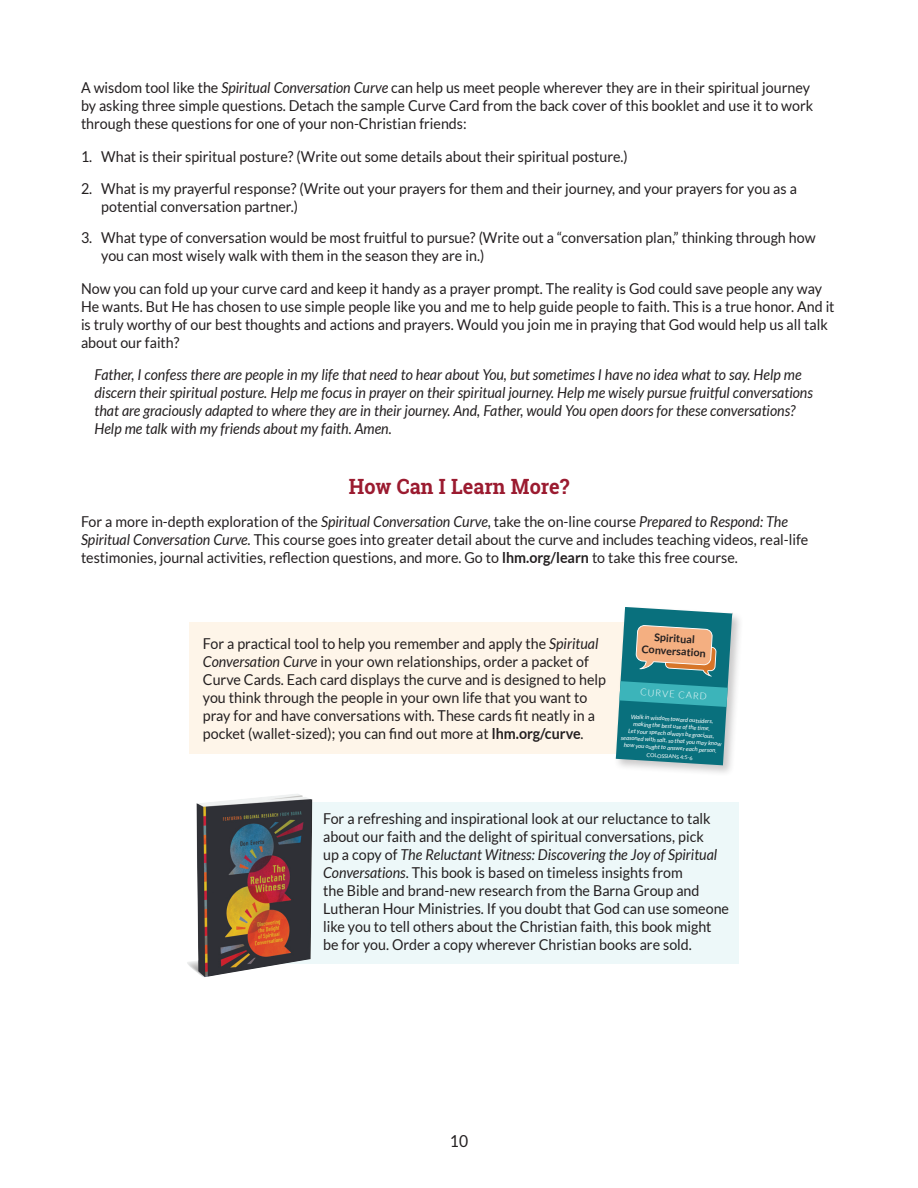
<style>
.page{position:relative;width:918px;height:1188px;background:#fff}
.page>*{position:absolute;margin:0;border:0;box-sizing:border-box;transform-origin:0 0}
.t1{font:700 21px "Roboto Slab";color:#9b1b30;scale:.95 1}
.t2{font:16.5px "Lato";color:#231f20;scale:.95 1}
.t3{font:15px/18px "Lato";color:#231f20;scale:.95 1}
.t4{font:italic 15px/18px "Lato";color:#231f20;scale:.95 1}
.t5{font:700 10.65px/12.8px "Lato";color:#231f20;text-align:center}
.t6{font:300 9.3px "Lato";color:#fff}
.t7{font:7.35px "Lato";color:#231f20}
.t8{font:italic 6px/7.2px "Lato";color:#fff;text-align:center}
.t9{font:300 5.4px "Lato";color:#231f20}
.t10{font:5.4px "Lato";color:#fff}
.s1{font-style:italic}
.s2{font-weight:700}
</style>
<div class="page">
<div style="left:189px;top:622px;width:518px;height:131px;background:#fef5e9"></div>
<div style="left:613px;top:605px;width:131px;height:172px;background:#231f20;opacity:.24"></div>
<svg style="left:616px;top:606px;width:116px;height:159px;background:#509091"></svg>
<div style="left:213px;top:802px;width:526px;height:161px;background:#edf8f9"></div>
<img style="left:187px;top:794px;width:125px;height:183px">
<p class="t3" style="left:81px;top:79px;width:772px">A wisdom tool like the <span class="s1">Spiritual Conversation Curve</span> can help us meet people wherever they are in their spiritual journey by asking three simple questions. Detach the sample Curve Card from the back cover of this booklet and use it to work through these questions for one of your non-Christian friends:</p>
<p class="t3" style="left:81px;top:148px;width:577px">1. What is their spiritual posture? (Write out some details about their spiritual posture.)</p>
<p class="t3" style="left:101px;top:179px;width:734px;text-indent:-20px">2. What is my prayerful response? (Write out your prayers for them and their journey, and your prayers for you as a potential conversation partner.)</p>
<p class="t3" style="left:101px;top:229px;width:754px;text-indent:-20px">3. What type of conversation would be most fruitful to pursue? (Write out a “conversation plan,” thinking through how you can most wisely walk with them in the season they are in.)</p>
<p class="t3" style="left:81px;top:280px;width:795px">Now you can fold up your curve card and keep it handy as a prayer prompt. The reality is God could save people any way He wants. But He has chosen to use simple people like you and me to help guide people to faith. This is a true honor. And it is truly worthy of our best thoughts and actions and prayers. Would you join me in praying that God would help us all talk about our faith?</p>
<p class="t4" style="left:94px;top:366px;width:758px">Father, I confess there are people in my life that need to hear about You, but sometimes I have no idea what to say. Help me discern their spiritual posture. Help me focus in prayer on their spiritual journey. Help me wisely pursue fruitful conversations that are graciously adapted to where they are in their journey. And, Father, would You open doors for these conversations?<br>Help me talk with my friends about my faith. Amen.</p>
<h1 class="t1" style="left:349px;top:472px;width:234px">How Can I Learn More?</h1>
<p class="t3" style="left:81px;top:512px;width:767px">For a more in-depth exploration of the <span class="s1">Spiritual Conversation Curve</span>, take the on-line course <span class="s1">Prepared to Respond: The<br>Spiritual Conversation Curve.</span> This course goes into greater detail about the curve and includes teaching videos, real-life testimonies, journal activities, reflection questions, and more. Go to <span class="s2">lhm.org/learn</span> to take this free course.</p>
<p class="t7" style="left:418px;top:633px;width:68px;rotate:4deg">□ GAIN A HEARING</p>
<p class="t7" style="left:418px;top:642px;width:73px;rotate:4deg">□ GIVE GOOD NEWS</p>
<p class="t7" style="left:417px;top:651px;width:88px;rotate:4deg">□ GUIDE TOWARD FAITH</p>
<p class="t7" style="left:309px;top:635px;width:48px;rotate:4deg">□ RECEPTIVE</p>
<p class="t7" style="left:309px;top:644px;width:40px;rotate:4deg">□ SEEKING</p>
<p class="t7" style="left:571px;top:643px;width:35px;rotate:4deg">□ RELATE</p>
<p class="t7" style="left:570px;top:661px;width:39px;rotate:4deg">□ CLARIFY</p>
<p class="t3" style="left:203px;top:635px;width:426px">For a practical tool to help you remember and apply the <span class="s1">Spiritual Conversation Curve</span> in your own relationships, order a packet of Curve Cards. Each card displays the curve and is designed to help you think through the people in your own life that you want to pray for and have conversations with. These cards fit neatly in a pocket (wallet-sized); you can find out more at <span class="s2">lhm.org/curve</span>.</p>
<p class="t7" style="left:526px;top:640px;width:29px;rotate:4deg">□ CHAT</p>
<p class="t7" style="left:525px;top:657px;width:41px;rotate:4deg">□ EXPLORE</p>
<p class="t9" style="left:339px;top:664px;width:23px;rotate:3deg">DETAILS:</p>
<p class="t9" style="left:555px;top:679px;width:23px;rotate:3deg">DETAILS:</p>
<p class="t5" style="left:643px;top:630px;width:66px;rotate:4deg">Spiritual<br>Conversation</p>
<p class="t6" style="left:640px;top:687px;width:68px;rotate:3deg">CURVE CARD</p>
<p class="t8" style="left:622px;top:713px;width:102px;rotate:3deg">Walk in wisdom toward outsiders, making the best use of the time.<br>Let your speech always be gracious, seasoned with salt, so that you may know how you ought to answer each person.</p>
<p class="t10" style="left:647px;top:752px;width:48px;rotate:3deg">COLOSSIANS 4:5-6</p>
<p class="t3" style="left:323px;top:810px;width:429px">For a refreshing and inspirational look at our reluctance to talk about our faith and the delight of spiritual conversations, pick<br>up a copy of <span class="s1">The Reluctant Witness: Discovering the Joy of Spiritual Conversations</span>. This book is based on timeless insights from<br>the Bible and brand-new research from the Barna Group and Lutheran Hour Ministries. If you doubt that God can use someone like you to tell others about the Christian faith, this book might be for you. Order a copy wherever Christian books are sold.</p>
<p class="t2" style="left:450px;top:1132px;width:21px">10</p>
</div>
